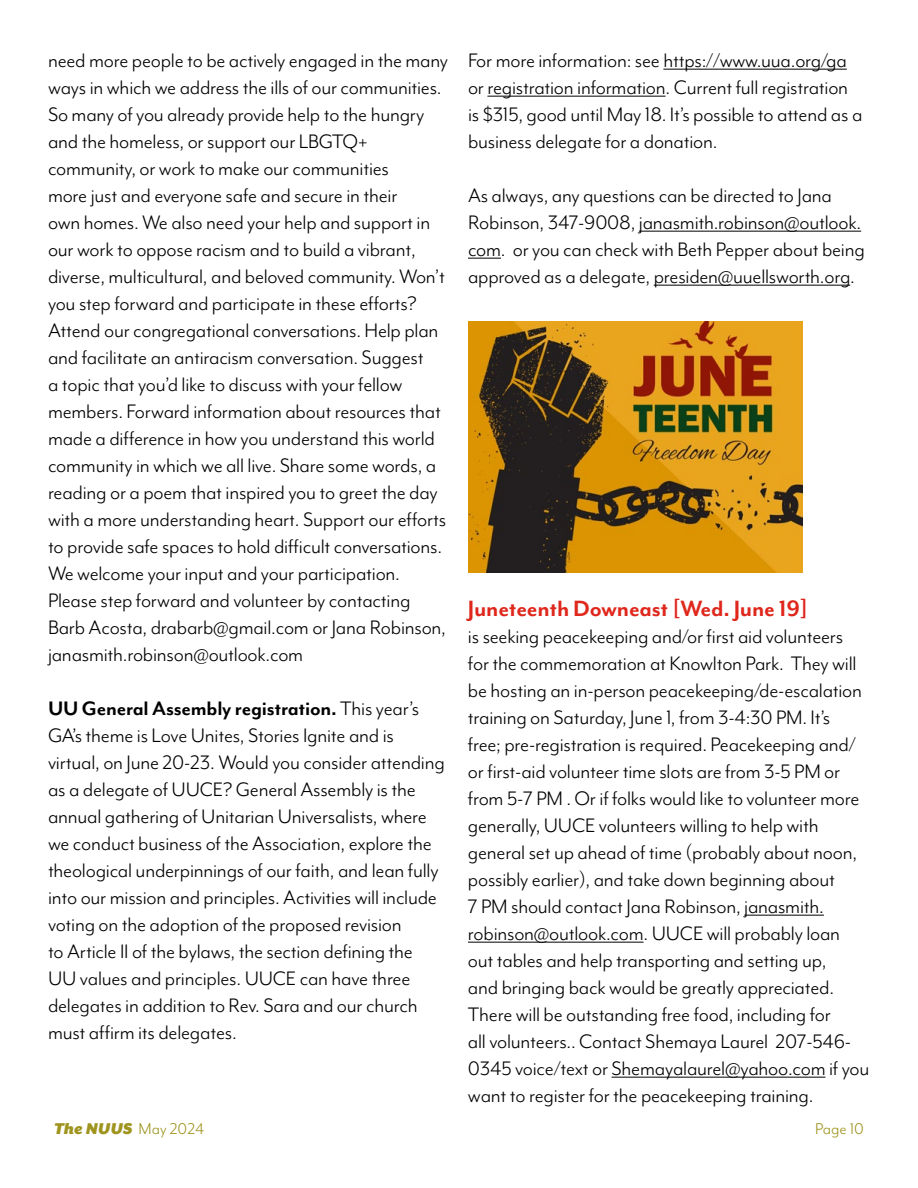
<style>
.page{position:relative;width:918px;height:1188px;background:#fff}
.page>*{position:absolute;margin:0;border:0;box-sizing:border-box;transform-origin:0 0}
.t1{font:700 25.5px "Mr Eaves Mod OT";letter-spacing:-.01em;color:#df271c}
.t2{font:22.5px/27px "Mr Eaves Mod OT";letter-spacing:-.01em;color:#000}
.t3{font:italic 900 18px "Mr Eaves XL San OT";color:#9e941e}
.t4{font:18px "Mr Eaves Mod OT";color:#9e941e}
.s1{font-weight:700}
.s2{font-family:"Mr Eaves Mod OT";font-weight:400;font-style:normal}
</style>
<div class="page">
<hr style="left:663px;top:69px;width:184px;height:1px;background:#000">
<hr style="left:487px;top:96px;width:179px;height:1px;background:#000">
<hr style="left:639px;top:231px;width:222px;height:1px;background:#000">
<hr style="left:468px;top:258px;width:33px;height:1px;background:#000">
<hr style="left:654px;top:285px;width:196px;height:1px;background:#000">
<hr style="left:744px;top:915px;width:80px;height:1px;background:#000">
<hr style="left:468px;top:942px;width:176px;height:1px;background:#000">
<hr style="left:612px;top:1077px;width:213px;height:1px;background:#000">
<img style="left:468px;top:321px;width:334px;height:252px">
<p class="t2" style="left:48px;top:47px;width:402px">need more people to be actively engaged in the many ways in which we address the ills of our communities.<br>So many of you already provide help to the hungry and the homeless, or support our LBGTQ+ community, or work to make our communities<br>more just and everyone safe and secure in their<br>own homes. We also need your help and support in our work to oppose racism and to build a vibrant, diverse, multicultural, and beloved community. Won’t you step forward and participate in these efforts?<br>Attend our congregational conversations. Help plan and facilitate an antiracism conversation. Suggest<br>a topic that you’d like to discuss with your fellow members. Forward information about resources that made a difference in how you understand this world community in which we all live. Share some words, a reading or a poem that inspired you to greet the day with a more understanding heart. Support our efforts to provide safe spaces to hold difficult conversations.<br>We welcome your input and your participation.<br>Please step forward and volunteer by contacting Barb Acosta, drabarb@gmail.com or Jana Robinson, janasmith.robinson@outlook.com</p>
<p class="t2" style="left:48px;top:695px;width:398px"><span class="s1">UU General Assembly registration.</span> This year’s GA’s theme is Love Unites, Stories Ignite and is virtual, on June 20-23. Would you consider attending as a delegate of UUCE? General Assembly is the annual gathering of Unitarian Universalists, where we conduct business of the Association, explore the theological underpinnings of our faith, and lean fully into our mission and principles. Activities will include voting on the adoption of the proposed revision<br>to Article II of the bylaws, the section defining the UU values and principles. UUCE can have three delegates in addition to Rev. Sara and our church must affirm its delegates.</p>
<p class="t2" style="left:468px;top:47px;width:396px">For more information: see https://www.uua.org/ga or registration information. Current full registration is $315, good until May 18. It’s possible to attend as a business delegate for a donation.</p>
<p class="t2" style="left:468px;top:182px;width:398px">As always, any questions can be directed to Jana Robinson, 347-9008, janasmith.robinson@outlook. com. or you can check with Beth Pepper about being approved as a delegate, presiden@uuellsworth.org.</p>
<p class="t1" style="left:468px;top:594px;width:342px">Juneteenth Downeast [Wed. June 19]</p>
<p class="t2" style="left:468px;top:623px;width:403px">is seeking peacekeeping and/or first aid volunteers for the commemoration at Knowlton Park. They will be hosting an in-person peacekeeping/de-escalation training on Saturday, June 1, from 3-4:30 PM. It’s<br>free; pre-registration is required. Peacekeeping and/ or first-aid volunteer time slots are from 3-5 PM or from 5-7 PM . Or if folks would like to volunteer more generally, UUCE volunteers willing to help with general set up ahead of time (probably about noon, possibly earlier), and take down beginning about<br>7 PM should contact Jana Robinson, janasmith. robinson@outlook.com. UUCE will probably loan out tables and help transporting and setting up,<br>and bringing back would be greatly appreciated.<br>There will be outstanding free food, including for<br>all volunteers.. Contact Shemaya Laurel 207-546- 0345 voice/text or Shemayalaurel@yahoo.com if you want to register for the peacekeeping training.</p>
<p class="t3" style="left:54px;top:1118px;width:152px">The NUUS <span class="s2">May 2024</span></p>
<p class="t4" style="left:815px;top:1119px;width:50px">Page 10</p>
</div>
